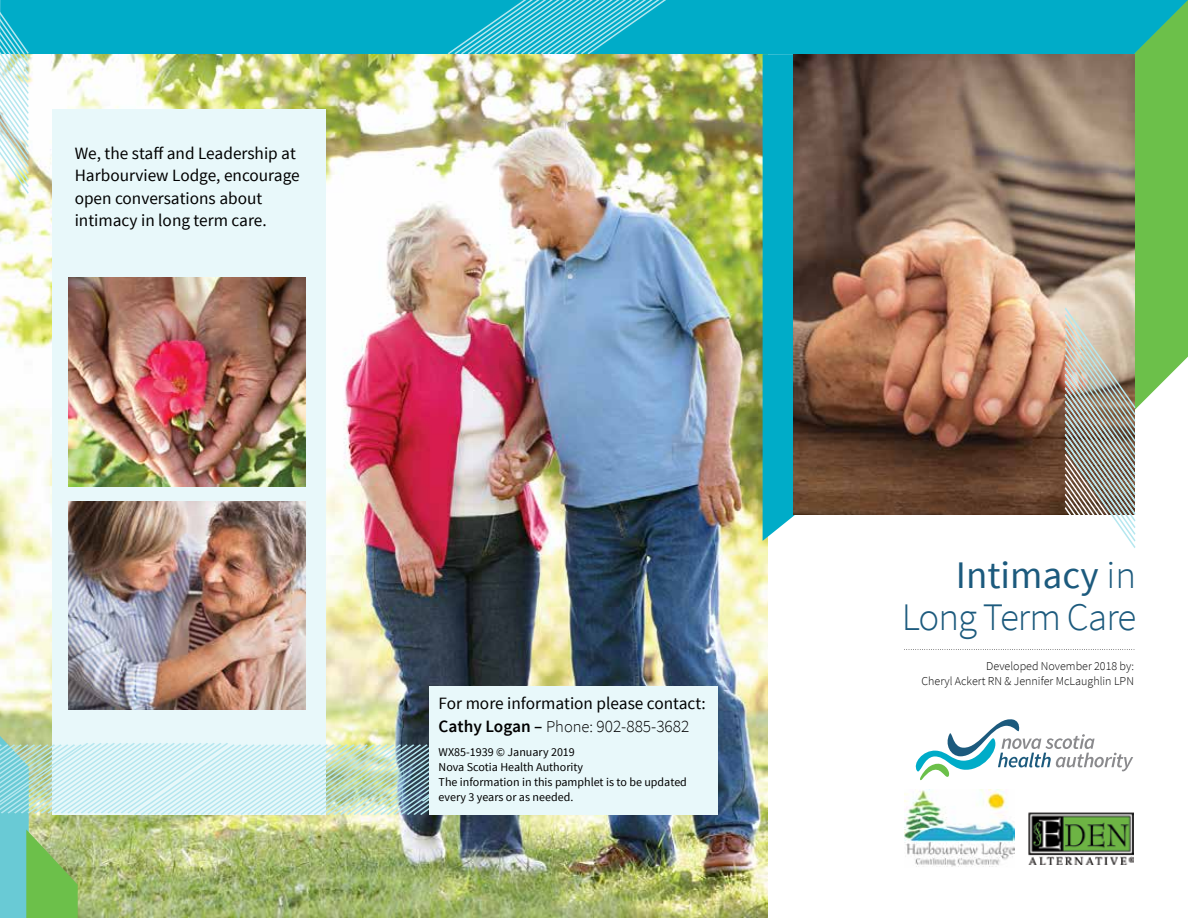
<style>
.page{position:relative;width:1188px;height:918px;background:#fff}
.page>*{position:absolute;margin:0;border:0;box-sizing:border-box;transform-origin:0 0}
.t1{font:300 39px/42px "Source Sans Pro";letter-spacing:-.025em;color:#1c5a7d;text-align:right}
.t2{font:17.25px/22.5px "Source Sans Pro";color:#000}
.t3{font:12px/15px "Source Sans Pro";color:#000}
.t4{font:300 12px/15px "Source Sans Pro";color:#000;text-align:right}
.s1{font-weight:600}
.s2{font-weight:300;font-size:16.5px}
.s3{font-weight:300}
.s4{font-weight:400}
</style>
<div class="page">
<img style="left:0;top:54px;width:767px;height:864px">
<div style="left:29px;top:0;width:1036px;height:54px;background:#00acc8"></div>
<div style="left:763px;top:54px;width:32px;height:487px;background:#00acc8"></div>
<img style="left:794px;top:54px;width:271px;height:461px">
<div style="left:52px;top:109px;width:274px;height:705px;background:#e8f8fa"></div>
<svg style="left:448px;top:0;width:218px;height:54px;background:#2fbbd2"></svg>
<img style="left:0;top:731px;width:663px;height:187px">
<img style="left:69px;top:278px;width:236px;height:209px">
<img style="left:69px;top:501px;width:236px;height:209px">
<svg style="left:904px;top:649px;width:230px;height:1px"></svg>
<svg style="left:1065px;top:0;width:123px;height:548px"></svg>
<svg style="left:0;top:0;width:29px;height:194px"></svg>
<div style="left:429px;top:686px;width:288px;height:128px;background:#e8f8fa"></div>
<svg style="left:916px;top:719px;width:217px;height:61px"></svg>
<img style="left:1028px;top:812px;width:106px;height:53px">
<img style="left:904px;top:789px;width:111px;height:78px">
<p class="t2" style="left:75px;top:142px;width:227px">We, the staff and Leadership at<br>Harbourview Lodge, encourage open conversations about intimacy in long term care.</p>
<p class="t2" style="left:439px;top:693px;width:269px">For more information please contact:<br><span class="s1">Cathy Logan –</span> <span class="s2">Phone:</span> <span class="s3">902-885-3682</span></p>
<p class="t3" style="left:439px;top:745px;width:250px">WX85-1939 © January 2019<br>Nova Scotia Health Authority<br>The information in this pamphlet is to be updated every 3 years or as needed.</p>
<h1 class="t1" style="left:902px;top:555px;width:236px"><span class="s4">Intimacy</span> in<br>Long Term Care</h1>
<p class="t4" style="left:921px;top:658px;width:214px">Developed November 2018 by:<br>Cheryl Ackert RN &amp; Jennifer McLaughlin LPN</p>
</div>
